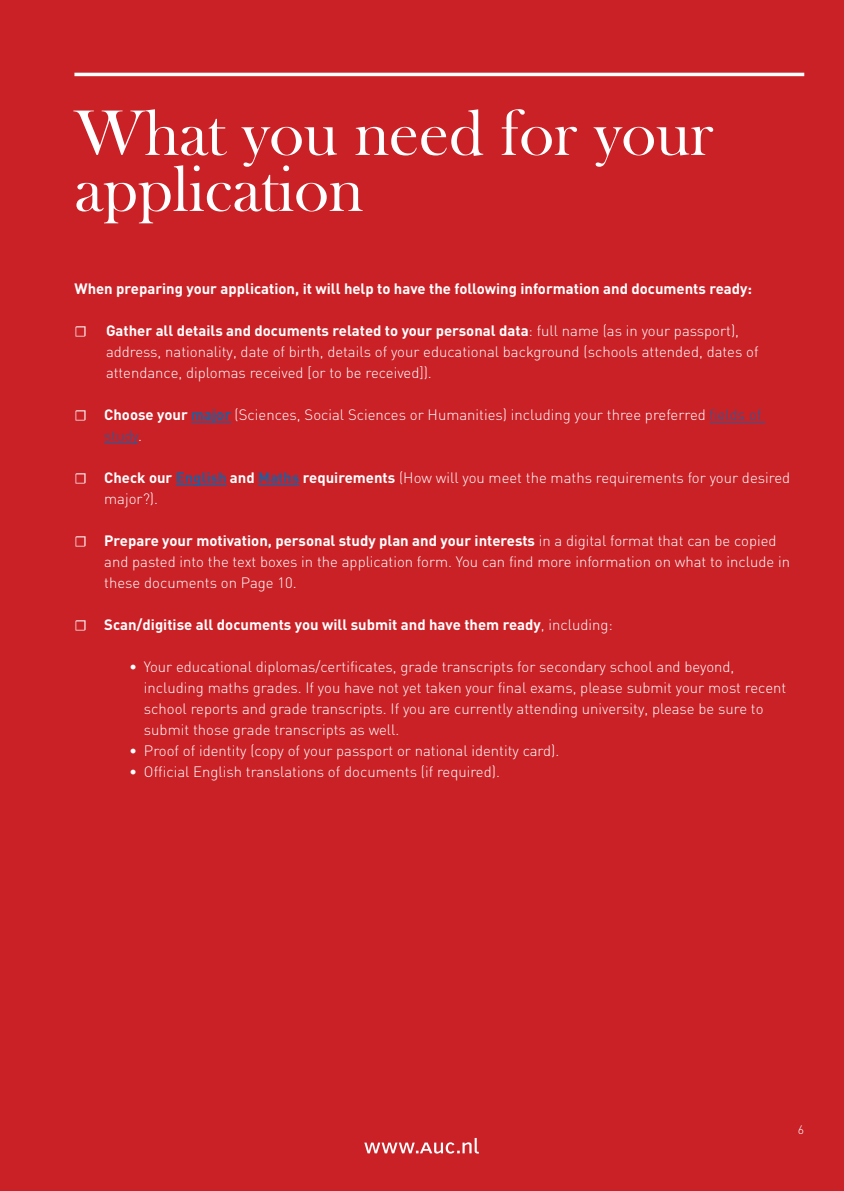
<style>
.page{position:relative;width:844px;height:1191px;background:#fff}
.page>*{position:absolute;margin:0;border:0;box-sizing:border-box;transform-origin:0 0}
.t1{font:66.5px/56px "Bask Old Face";color:#fff}
.t2{font:300 14.88px/21px "DIN";color:#fff}
.t3{font:700 14.88px "DIN";color:#fff}
.t4{font:14.88px "Minion Pro";color:#fff}
.t5{font:300 12.25px "DIN";color:#fff}
.s1{font-weight:700}
.s2{font-family:"Minion Pro";font-weight:400}
.s3{font-weight:700;color:#215e9e}
.s4{color:#215e9e}
.s5{font-weight:300}
</style>
<div class="page">
<div style="left:0;top:0;width:843px;height:1191px;background:#ca2127"></div>
<svg style="left:364px;top:1138px;width:115px;height:15px"></svg>
<hr style="left:74px;top:73px;width:730px;height:3px;background:#fff">
<hr style="left:191px;top:421px;width:40px;height:2px;background:#215e9e">
<hr style="left:709px;top:422px;width:56px;height:1px;background:#215e9e">
<hr style="left:104px;top:443px;width:34px;height:1px;background:#215e9e">
<hr style="left:176px;top:484px;width:50px;height:2px;background:#215e9e">
<hr style="left:258px;top:484px;width:41px;height:2px;background:#215e9e">
<h1 class="t1" style="left:74px;top:106px;width:640px">What you need for your application</h1>
<p class="t3" style="left:74px;top:279px;width:679px">When preparing your application, it will help to have the following information and documents ready:</p>
<p class="t4" style="left:74px;top:321px;width:14px">☐</p>
<p class="t2" style="left:106px;top:320px;width:653px"><span class="s1">Gather all details and documents related to your personal data</span>: full name (as in your passport), address, nationality, date of birth, details of your educational background (schools attended, dates of attendance, diplomas received [or to be received]).</p>
<p class="t2" style="left:104px;top:404px;width:658px;text-indent:-30px"><span class="s2">☐</span> <span class="s1">Choose your</span> <span class="s3">major</span> (Sciences, Social Sciences or Humanities) including your three preferred <span class="s4">fields of study</span>.</p>
<p class="t2" style="left:104px;top:467px;width:687px;text-indent:-30px"><span class="s2">☐</span> <span class="s1">Check our</span> <span class="s3">English</span> <span class="s1">and</span> <span class="s3">Maths</span> <span class="s1">requirements</span> (How will you meet the maths requirements for your desired major?).</p>
<p class="t2" style="left:104px;top:530px;width:687px;text-indent:-30px"><span class="s2">☐</span> <span class="s1">Prepare your motivation, personal study plan and your interests</span> in a digital format that can be copied and pasted into the text boxes in the application form. You can find more information on what to include in these documents on Page 10.</p>
<p class="t3" style="left:74px;top:615px;width:539px"><span class="s2">☐</span> Scan/digitise all documents you will submit and have them ready<span class="s5">, including:</span></p>
<p class="t2" style="left:144px;top:656px;width:643px;text-indent:-15px">• Your educational diplomas/certificates, grade transcripts for secondary school and beyond, including maths grades. If you have not yet taken your final exams, please submit your most recent school reports and grade transcripts. If you are currently attending university, please be sure to submit those grade transcripts as well.</p>
<p class="t2" style="left:129px;top:740px;width:431px">• Proof of identity (copy of your passport or national identity card).</p>
<p class="t2" style="left:129px;top:761px;width:372px">• Official English translations of documents (if required).</p>
<p class="t5" style="left:797px;top:1122px;width:8px">6</p>
</div>
